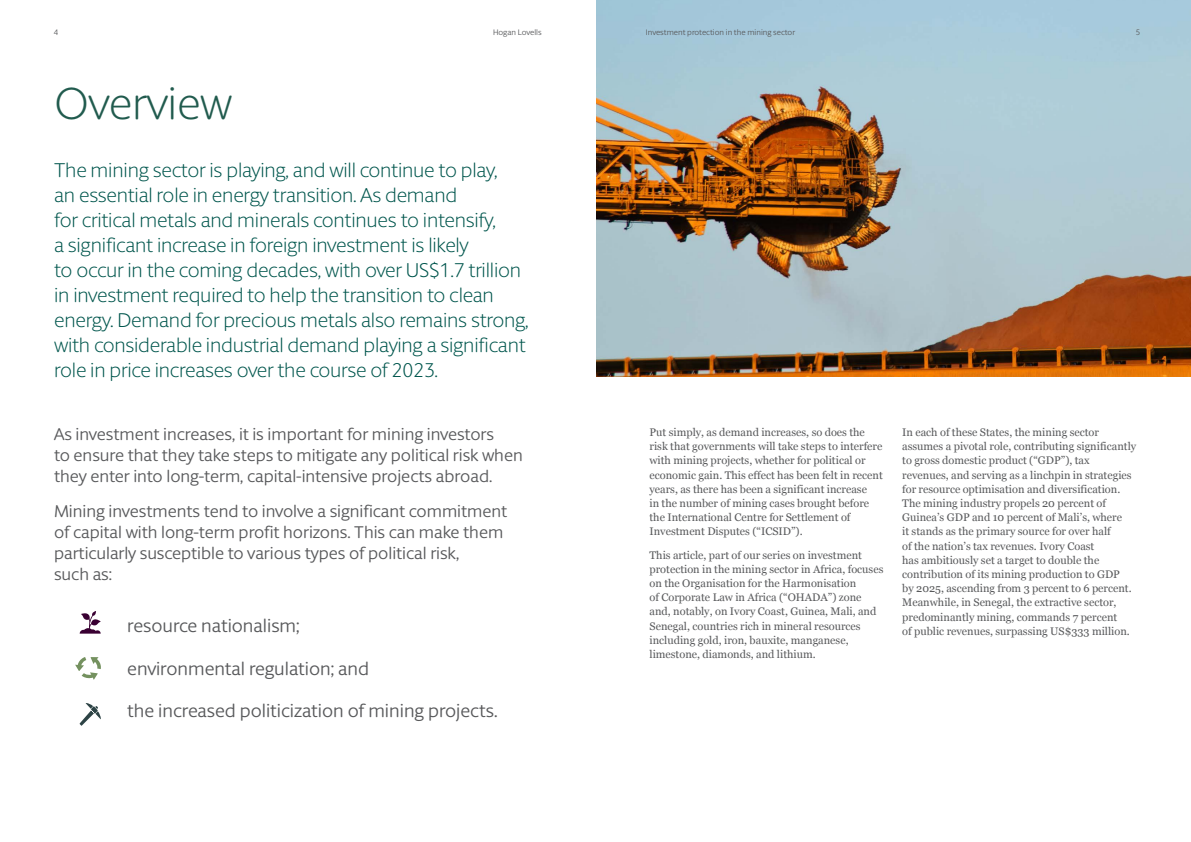
<style>
.page{position:relative;width:1191px;height:842px;background:#fff}
.page>*{position:absolute;margin:0;border:0;box-sizing:border-box;transform-origin:0 0}
.t1{font:300 45px "Berlingske Sans Round";letter-spacing:-.01em;color:#215b4e}
.t2{font:300 20px/25px "Berlingske Sans Round";letter-spacing:-.01em;color:#00564d}
.t3{font:18.5px "Berlingske Sans Round";color:#58595b}
.t4{font:17px/21px "Berlingske Sans Round";color:#58595b}
.t5{font:11px/14.2px "Georgia";color:#58595b}
.t6{font:8px "Berlingske Sans Round";letter-spacing:-.005em;color:#58595b}
</style>
<div class="page">
<img style="left:596px;top:0;width:595px;height:376px">
<svg style="left:80px;top:611px;width:21px;height:23px"></svg>
<svg style="left:75px;top:657px;width:26px;height:23px"></svg>
<svg style="left:80px;top:703px;width:21px;height:23px"></svg>
<p class="t6" style="left:54px;top:27px;width:6px">4</p>
<p class="t6" style="left:493px;top:27px;width:50px">Hogan Lovells</p>
<p class="t6" style="left:646px;top:27px;width:151px">Investment protection in the mining sector</p>
<p class="t6" style="left:1135px;top:27px;width:6px">5</p>
<h1 class="t1" style="left:54px;top:72px;width:180px">Overview</h1>
<p class="t2" style="left:54px;top:156px;width:476px">The mining sector is playing, and will continue to play,<br>an essential role in energy transition. As demand<br>for critical metals and minerals continues to intensify,<br>a significant increase in foreign investment is likely<br>to occur in the coming decades, with over US$1.7 trillion in investment required to help the transition to clean energy. Demand for precious metals also remains strong, with considerable industrial demand playing a significant role in price increases over the course of 2023.</p>
<h3 class="t4" style="left:54px;top:423px;width:470px">As investment increases, it is important for mining investors<br>to ensure that they take steps to mitigate any political risk when they enter into long-term, capital-intensive projects abroad.</h3>
<h3 class="t4" style="left:54px;top:500px;width:455px">Mining investments tend to involve a significant commitment of capital with long-term profit horizons. This can make them particularly susceptible to various types of political risk,<br>such as:</h3>
<h3 class="t3" style="left:127px;top:613px;width:174px">resource nationalism;</h3>
<h3 class="t3" style="left:127px;top:656px;width:243px">environmental regulation; and</h3>
<h3 class="t3" style="left:127px;top:698px;width:372px">the increased politicization of mining projects.</h3>
<p class="t5" style="left:649px;top:425px;width:235px">Put simply, as demand increases, so does the risk that governments will take steps to interfere with mining projects, whether for political or economic gain. This effect has been felt in recent years, as there has been a significant increase<br>in the number of mining cases brought before the International Centre for Settlement of Investment Disputes (“ICSID”).</p>
<p class="t5" style="left:649px;top:547px;width:235px">This article, part of our series on investment protection in the mining sector in Africa, focuses on the Organisation for the Harmonisation<br>of Corporate Law in Africa (“OHADA”) zone and, notably, on Ivory Coast, Guinea, Mali, and Senegal, countries rich in mineral resources including gold, iron, bauxite, manganese, limestone, diamonds, and lithium.</p>
<p class="t5" style="left:902px;top:425px;width:235px">In each of these States, the mining sector assumes a pivotal role, contributing significantly to gross domestic product (“GDP”), tax revenues, and serving as a linchpin in strategies for resource optimisation and diversification.<br>The mining industry propels 20 percent of Guinea’s GDP and 10 percent of Mali’s, where<br>it stands as the primary source for over half<br>of the nation’s tax revenues. Ivory Coast<br>has ambitiously set a target to double the contribution of its mining production to GDP<br>by 2025, ascending from 3 percent to 6 percent.<br>Meanwhile, in Senegal, the extractive sector, predominantly mining, commands 7 percent<br>of public revenues, surpassing US$333 million.</p>
</div>
